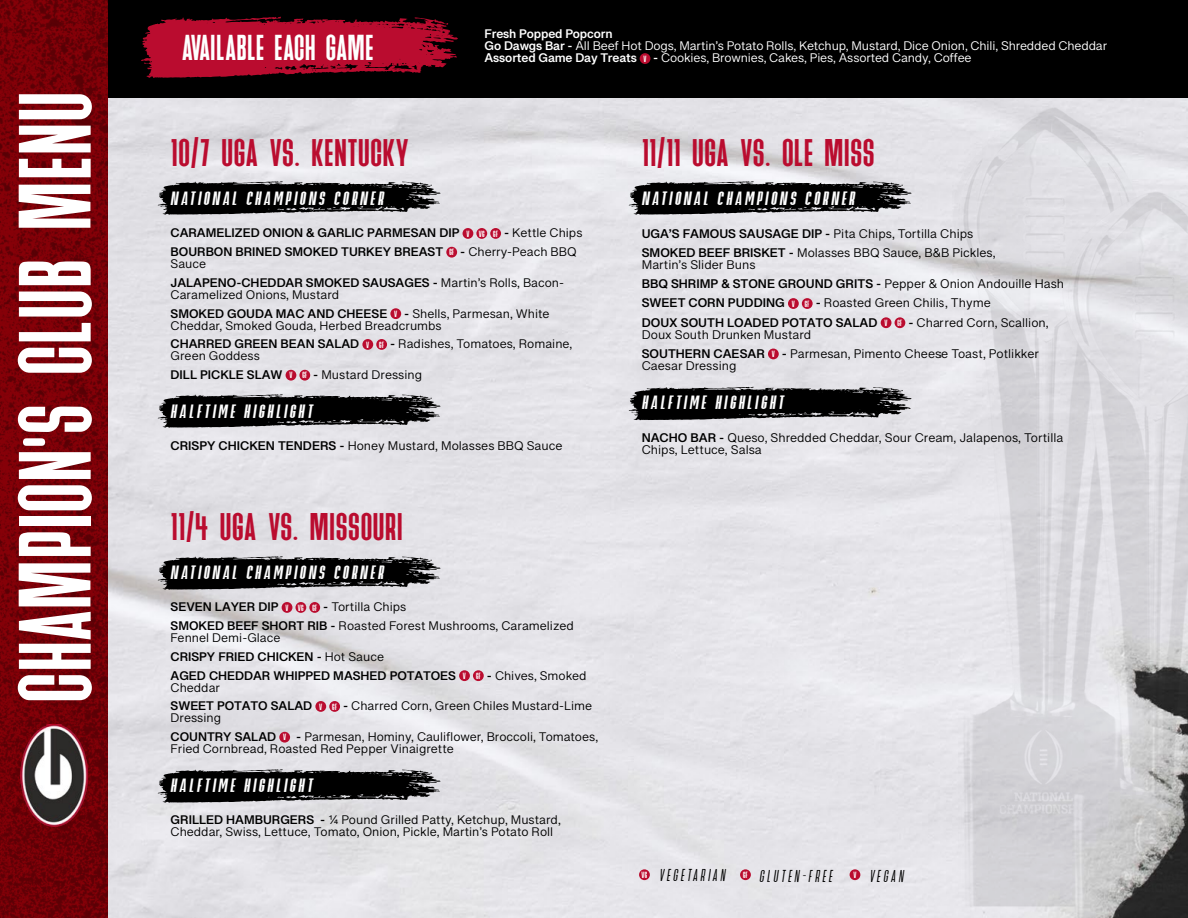
<style>
.page{position:relative;width:1188px;height:918px;background:#fff}
.page>*{position:absolute;margin:0;border:0;box-sizing:border-box;transform-origin:0 0}
.t1{font:102.6px "Devant Horgen";color:#fff}
.t2{font:38.4px "Devant Horgen";color:#ba0c2f;scale:1.08 1}
.t3{font:36px "Devant Horgen";letter-spacing:-.005em;color:#fff}
.t4{font:italic 800 19.2px "Devant Pro";letter-spacing:.16em;color:#fff;scale:1.04 1}
.t5{font:italic 100 17.1px "Devant Pro";letter-spacing:.16em;color:#000}
.t6{font:12.75px/18.8px "Tamil Sangam MN";color:#000;scale:1.04 1}
.t7{font:700 12.75px/18.8px "Tamil Sangam MN";color:#000;scale:1.04 1}
.t8{font:12.75px/12px "Tamil Sangam MN";letter-spacing:-.01em;color:#fff;scale:1.04 1}
.t9{font:700 9px "Devant Pro";color:#fff}
.s1{font-weight:700}
.s2{font-family:"Devant Pro";font-weight:700;font-size:9px}
.s3{font-family:"Devant Pro";font-size:9px;color:#fff}
.s4{font-weight:400}
.s5{font-family:"Devant Pro";font-weight:700;font-size:9px;color:#fff}
</style>
<div class="page">
<img style="left:108px;top:97px;width:1080px;height:821px">
<svg style="left:628px;top:387px;width:284px;height:33px;background:#2e2e2f"></svg>
<svg style="left:628px;top:181px;width:284px;height:34px;background:#343435"></svg>
<svg style="left:157px;top:769px;width:284px;height:34px;background:#323233"></svg>
<svg style="left:157px;top:556px;width:284px;height:34px;background:#323233"></svg>
<svg style="left:157px;top:394px;width:284px;height:34px;background:#333334"></svg>
<svg style="left:157px;top:181px;width:284px;height:34px;background:#333334"></svg>
<div style="left:108px;top:0;width:1080px;height:97px;background:#000"></div>
<img style="left:0;top:0;width:108px;height:918px">
<div style="left:463px;top:228px;width:10px;height:11px;background:#ba0c2f;border-radius:50%"></div>
<div style="left:476px;top:228px;width:11px;height:11px;background:#ba0c2f;border-radius:50%"></div>
<div style="left:490px;top:228px;width:11px;height:11px;background:#ba0c2f;border-radius:50%"></div>
<div style="left:446px;top:247px;width:11px;height:11px;background:#ba0c2f;border-radius:50%"></div>
<div style="left:390px;top:308px;width:11px;height:11px;background:#ba0c2f;border-radius:50%"></div>
<div style="left:362px;top:339px;width:11px;height:11px;background:#ba0c2f;border-radius:50%"></div>
<div style="left:376px;top:339px;width:11px;height:11px;background:#ba0c2f;border-radius:50%"></div>
<div style="left:286px;top:370px;width:10px;height:11px;background:#ba0c2f;border-radius:50%"></div>
<div style="left:299px;top:370px;width:11px;height:11px;background:#ba0c2f;border-radius:50%"></div>
<div style="left:282px;top:602px;width:10px;height:11px;background:#ba0c2f;border-radius:50%"></div>
<div style="left:295px;top:602px;width:11px;height:11px;background:#ba0c2f;border-radius:50%"></div>
<div style="left:309px;top:602px;width:11px;height:11px;background:#ba0c2f;border-radius:50%"></div>
<div style="left:459px;top:670px;width:11px;height:11px;background:#ba0c2f;border-radius:50%"></div>
<div style="left:473px;top:670px;width:11px;height:11px;background:#ba0c2f;border-radius:50%"></div>
<div style="left:315px;top:701px;width:11px;height:11px;background:#ba0c2f;border-radius:50%"></div>
<div style="left:329px;top:701px;width:11px;height:11px;background:#ba0c2f;border-radius:50%"></div>
<div style="left:279px;top:732px;width:11px;height:11px;background:#ba0c2f;border-radius:50%"></div>
<div style="left:788px;top:298px;width:11px;height:11px;background:#ba0c2f;border-radius:50%"></div>
<div style="left:802px;top:298px;width:11px;height:11px;background:#ba0c2f;border-radius:50%"></div>
<div style="left:881px;top:317px;width:10px;height:11px;background:#ba0c2f;border-radius:50%"></div>
<div style="left:895px;top:317px;width:10px;height:11px;background:#ba0c2f;border-radius:50%"></div>
<div style="left:768px;top:349px;width:11px;height:10px;background:#ba0c2f;border-radius:50%"></div>
<img style="left:21px;top:724px;width:67px;height:103px">
<svg style="left:141px;top:16px;width:317px;height:62px"></svg>
<div style="left:639px;top:869px;width:11px;height:11px;background:#ba0c2f;border-radius:50%"></div>
<div style="left:740px;top:869px;width:11px;height:11px;background:#ba0c2f;border-radius:50%"></div>
<div style="left:850px;top:869px;width:10px;height:11px;background:#ba0c2f;border-radius:50%"></div>
<img style="left:940px;top:104px;width:248px;height:814px">
<div style="left:640px;top:53px;width:10px;height:11px;background:#ba0c2f;border-radius:50%"></div>
<h1 class="t1" style="left:1px;top:703px;width:614px;rotate:-90deg">CHAMPION’S CLUB MENU</h1>
<h3 class="t3" style="left:181px;top:29px;width:194px">AVAILABLE EACH GAME</h3>
<p class="t8" style="left:485px;top:28px;width:600px"><span class="s1">Fresh Popped Popcorn<br>Go Dawgs Bar -</span> All Beef Hot Dogs, Martin’s Potato Rolls, Ketchup, Mustard, Dice Onion, Chili, Shredded Cheddar<br><span class="s1">Assorted Game Day Treats</span> <span class="s2">V</span> <span class="s1">-</span> Cookies, Brownies, Cakes, Pies, Assorted Candy, Coffee</p>
<h2 class="t2" style="left:171px;top:132px;width:223px">10/7 UGA VS. KENTUCKY</h2>
<h3 class="t4" style="left:171px;top:189px;width:206px">NATIONAL CHAMPIONS CORNER</h3>
<p class="t7" style="left:171px;top:224px;width:398px">CARAMELIZED ONION &amp; GARLIC PARMESAN DIP <span class="s3">V VG GF</span> - <span class="s4">Kettle Chips<br></span>BOURBON BRINED SMOKED TURKEY BREAST <span class="s3">GF</span> - <span class="s4">Cherry-Peach BBQ</span></p>
<p class="t7" style="left:171px;top:254px;width:380px"><span class="s4">Sauce<br></span>JALAPENO-CHEDDAR SMOKED SAUSAGES - <span class="s4">Martin’s Rolls, Bacon-</span></p>
<p class="t6" style="left:171px;top:285px;width:366px">Caramelized Onions, Mustard<br><span class="s1">SMOKED GOUDA MAC AND CHEESE</span> <span class="s5">V</span> <span class="s1">-</span> Shells, Parmesan, White</p>
<p class="t6" style="left:171px;top:316px;width:388px">Cheddar, Smoked Gouda, Herbed Breadcrumbs<br><span class="s1">CHARRED GREEN BEAN SALAD</span> <span class="s5">V GF</span> <span class="s1">-</span> Radishes, Tomatoes, Romaine,</p>
<p class="t6" style="left:171px;top:347px;width:243px">Green Goddess<br><span class="s1">DILL PICKLE SLAW</span> <span class="s5">V GF</span> <span class="s1">-</span> Mustard Dressing</p>
<h3 class="t4" style="left:171px;top:402px;width:137px">HALFTIME HIGHLIGHT</h3>
<p class="t6" style="left:171px;top:437px;width:378px"><span class="s1">CRISPY CHICKEN TENDERS -</span> Honey Mustard, Molasses BBQ Sauce</p>
<h2 class="t2" style="left:171px;top:506px;width:217px">11/4 UGA VS. MISSOURI</h2>
<h3 class="t4" style="left:171px;top:563px;width:206px">NATIONAL CHAMPIONS CORNER</h3>
<p class="t6" style="left:171px;top:598px;width:389px"><span class="s1">SEVEN LAYER DIP</span> <span class="s5">V VG GF</span> <span class="s1">-</span> Tortilla Chips<br><span class="s1">SMOKED BEEF SHORT RIB -</span> Roasted Forest Mushrooms, Caramelized</p>
<p class="t7" style="left:171px;top:628px;width:401px"><span class="s4">Fennel Demi-Glace<br></span>CRISPY FRIED CHICKEN - <span class="s4">Hot Sauce<br></span>AGED CHEDDAR WHIPPED MASHED POTATOES <span class="s3">V GF</span> - <span class="s4">Chives, Smoked</span></p>
<p class="t6" style="left:171px;top:678px;width:407px">Cheddar<br><span class="s1">SWEET POTATO SALAD</span> <span class="s5">V GF</span> <span class="s1">-</span> Charred Corn, Green Chiles Mustard-Lime</p>
<p class="t6" style="left:171px;top:709px;width:413px">Dressing<br><span class="s1">COUNTRY SALAD</span> <span class="s5">V</span> <span class="s1">-</span> Parmesan, Hominy, Cauliflower, Broccoli, Tomatoes,</p>
<p class="t6" style="left:171px;top:739px;width:274px">Fried Cornbread, Roasted Red Pepper Vinaigrette</p>
<h3 class="t4" style="left:171px;top:776px;width:137px">HALFTIME HIGHLIGHT</h3>
<p class="t6" style="left:171px;top:814px;width:377px;line-height:12px"><span class="s1">GRILLED HAMBURGERS -</span> ¼ Pound Grilled Patty, Ketchup, Mustard,<br>Cheddar, Swiss, Lettuce, Tomato, Onion, Pickle, Martin’s Potato Roll</p>
<h2 class="t2" style="left:642px;top:132px;width:217px">11/11 UGA VS. OLE MISS</h2>
<h3 class="t4" style="left:642px;top:189px;width:206px">NATIONAL CHAMPIONS CORNER</h3>
<p class="t6" style="left:642px;top:224px;width:342px;line-height:19.2px"><span class="s1">UGA’S FAMOUS SAUSAGE DIP -</span> Pita Chips, Tortilla Chips<br><span class="s1">SMOKED BEEF BRISKET -</span> Molasses BBQ Sauce, B&amp;B Pickles,</p>
<p class="t6" style="left:642px;top:255px;width:408px;line-height:19.2px">Martin’s Slider Buns<br><span class="s1">BBQ SHRIMP &amp; STONE GROUND GRITS -</span> Pepper &amp; Onion Andouille Hash <span class="s1">SWEET CORN PUDDING</span> <span class="s5">V GF</span> <span class="s1">-</span> Roasted Green Chilis, Thyme<br><span class="s1">DOUX SOUTH LOADED POTATO SALAD</span> <span class="s5">V GF</span> <span class="s1">-</span> Charred Corn, Scallion,</p>
<p class="t6" style="left:642px;top:325px;width:383px;line-height:19.2px">Doux South Drunken Mustard<br><span class="s1">SOUTHERN CAESAR</span> <span class="s5">V</span> <span class="s1">-</span> Parmesan, Pimento Cheese Toast, Potlikker</p>
<p class="t6" style="left:642px;top:356px;width:93px">Caesar Dressing</p>
<h3 class="t4" style="left:642px;top:393px;width:137px">HALFTIME HIGHLIGHT</h3>
<p class="t6" style="left:642px;top:431px;width:407px;line-height:12px"><span class="s1">NACHO BAR -</span> Queso, Shredded Cheddar, Sour Cream, Jalapenos, Tortilla<br>Chips, Lettuce, Salsa</p>
<h3 class="t5" style="left:659px;top:867px;width:67px">VEGETARIAN</h3>
<p class="t9" style="left:642px;top:870px;width:7px">VG</p>
<h3 class="t5" style="left:759px;top:868px;width:74px">GLUTEN-FREE</h3>
<p class="t9" style="left:743px;top:870px;width:6px">GF</p>
<h3 class="t5" style="left:869px;top:868px;width:36px">VEGAN</h3>
<p class="t9" style="left:853px;top:870px;width:5px">V</p>
</div>
